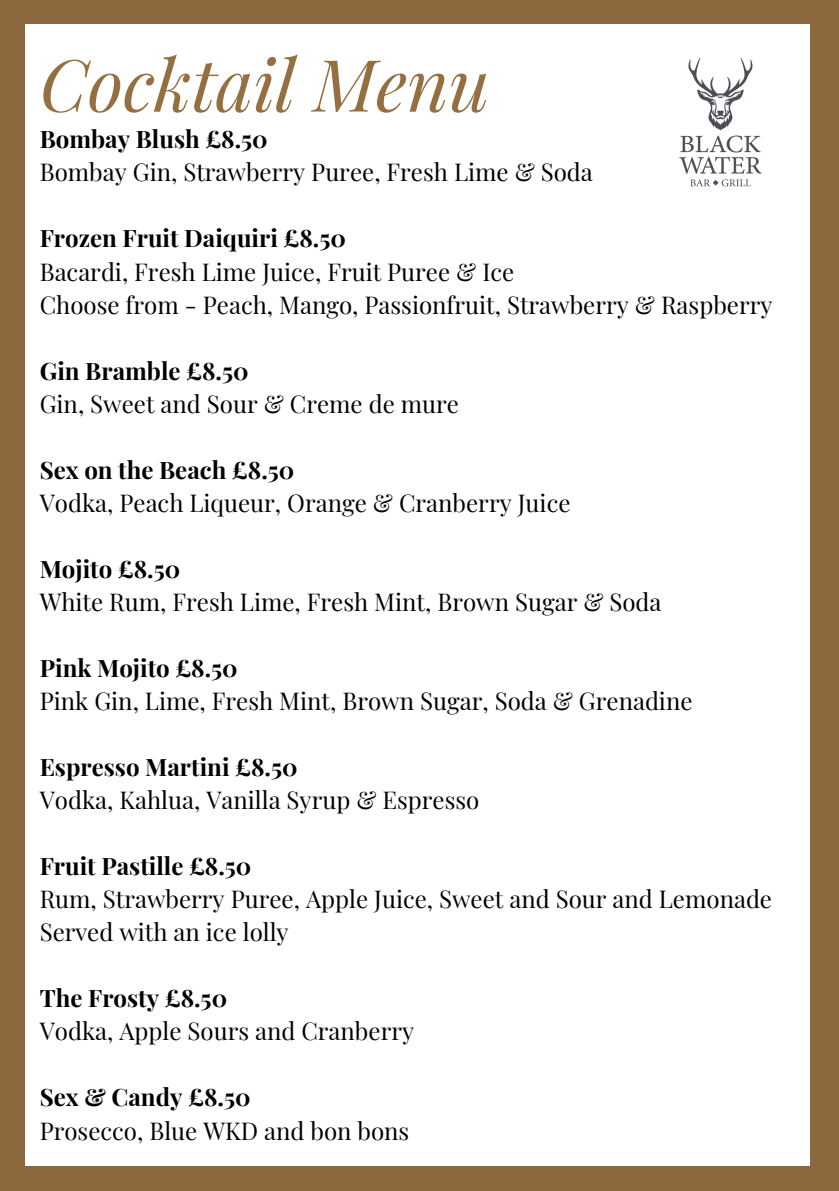
<style>
.page{position:relative;width:839px;height:1191px;background:#fff}
.page>*{position:absolute;margin:0;border:0;box-sizing:border-box;transform-origin:0 0}
.t1{font:italic 72px "Playfair Display";color:#966f40}
.t2{font:24px/33px "Playfair Display";color:#000}
.t3{font:700 24px "Playfair Display";color:#000}
</style>
<div class="page">
<div style="left:0;top:0;width:838px;height:1191px;background:#8b683e"></div>
<div style="left:25px;top:24px;width:784px;height:1142px;background:#fff"></div>
<img style="left:679px;top:57px;width:83px;height:130px">
<h1 class="t1" style="left:40px;top:34px;width:451px">Cocktail Menu</h1>
<p class="t3" style="left:40px;top:122px;width:229px">Bombay Blush £8.50</p>
<p class="t2" style="left:40px;top:155px;width:554px">Bombay Gin, Strawberry Puree, Fresh Lime &amp; Soda</p>
<p class="t3" style="left:40px;top:222px;width:308px">Frozen Fruit Daiquiri £8.50</p>
<p class="t2" style="left:40px;top:254px;width:734px">Bacardi, Fresh Lime Juice, Fruit Puree &amp; Ice<br>Choose from - Peach, Mango, Passionfruit, Strawberry &amp; Raspberry</p>
<p class="t3" style="left:40px;top:354px;width:210px">Gin Bramble £8.50</p>
<p class="t2" style="left:40px;top:386px;width:421px">Gin, Sweet and Sour &amp; Creme de mure</p>
<p class="t3" style="left:40px;top:453px;width:256px">Sex on the Beach £8.50</p>
<p class="t2" style="left:40px;top:485px;width:532px">Vodka, Peach Liqueur, Orange &amp; Cranberry Juice</p>
<p class="t3" style="left:40px;top:552px;width:142px">Mojito £8.50</p>
<p class="t2" style="left:40px;top:584px;width:623px">White Rum, Fresh Lime, Fresh Mint, Brown Sugar &amp; Soda</p>
<p class="t3" style="left:40px;top:651px;width:199px">Pink Mojito £8.50</p>
<p class="t2" style="left:40px;top:684px;width:654px">Pink Gin, Lime, Fresh Mint, Brown Sugar, Soda &amp; Grenadine</p>
<p class="t3" style="left:40px;top:750px;width:259px">Espresso Martini £8.50</p>
<p class="t2" style="left:40px;top:783px;width:441px">Vodka, Kahlua, Vanilla Syrup &amp; Espresso</p>
<p class="t3" style="left:40px;top:849px;width:213px">Fruit Pastille £8.50</p>
<p class="t2" style="left:40px;top:882px;width:734px">Rum, Strawberry Puree, Apple Juice, Sweet and Sour and Lemonade<br>Served with an ice lolly</p>
<p class="t3" style="left:40px;top:981px;width:189px">The Frosty £8.50</p>
<p class="t2" style="left:40px;top:1014px;width:376px">Vodka, Apple Sours and Cranberry</p>
<p class="t3" style="left:40px;top:1081px;width:212px">Sex &amp; Candy £8.50</p>
<p class="t2" style="left:40px;top:1113px;width:371px">Prosecco, Blue WKD and bon bons</p>
</div>
